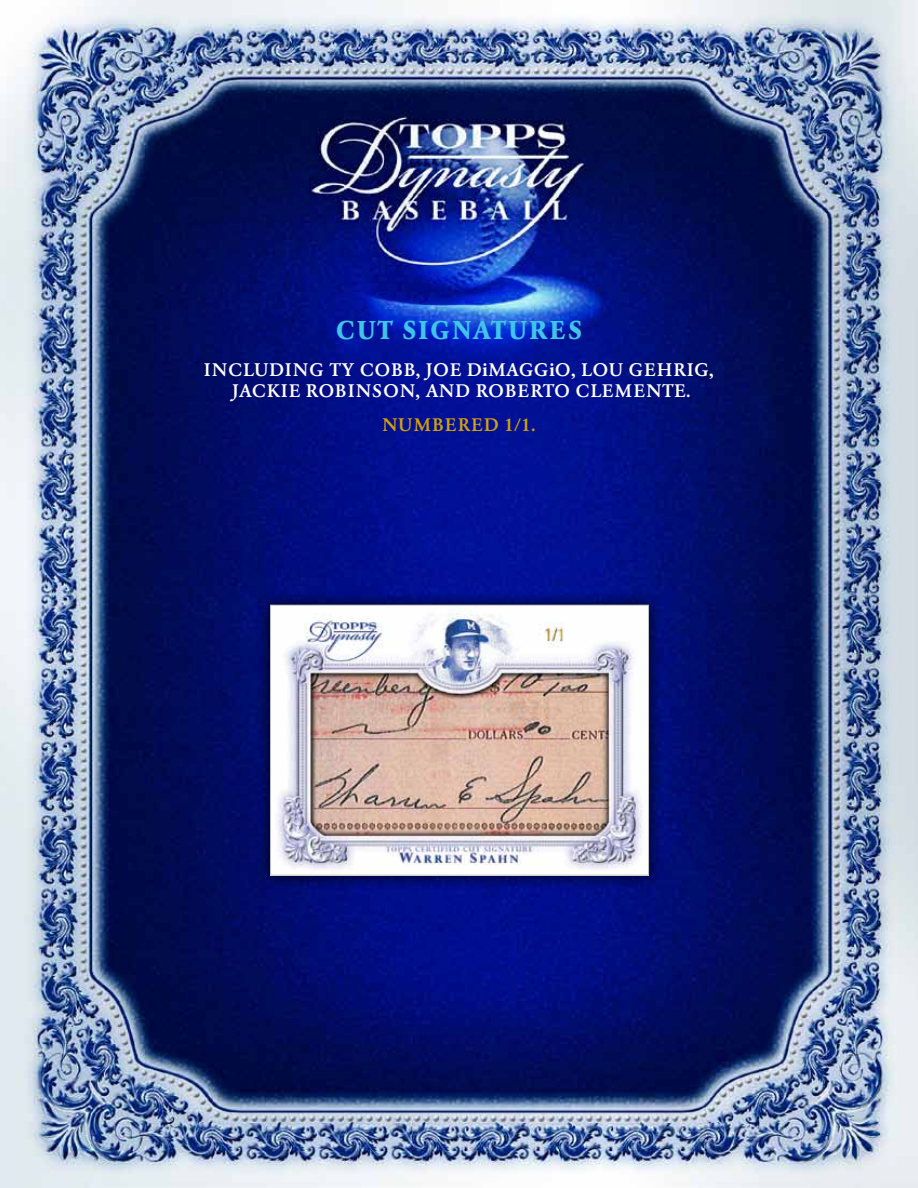
<style>
.page{position:relative;width:918px;height:1188px;background:#fff}
.page>*{position:absolute;margin:0;border:0;box-sizing:border-box;transform-origin:0 0}
.t1{font:700 25.5px "Garamond BE";letter-spacing:.105em;color:#40c5e9}
.t2{font:500 18px/21px "Garamond BE";letter-spacing:.065em;color:#fff;text-align:center}
.t3{font:500 18px "Garamond BE";letter-spacing:.09em;color:#d0a20b}
.s1{font-family:"Minion Pro";font-weight:700;font-size:19.5px}
</style>
<div class="page">
<img style="left:0;top:0;width:918px;height:1188px">
<div style="left:256px;top:590px;width:408px;height:300px;background:#000;opacity:.85"></div>
<img style="left:272px;top:607px;width:375px;height:267px">
<div style="left:270px;top:605px;width:379px;height:271px;border:1px solid #bcbec0"></div>
<h1 class="t1" style="left:337px;top:315px;width:192px">CUT SIG NATURES</h1>
<p class="t2" style="left:204px;top:359px;width:511px">INCLUDING TY COBB, JOE D<span class="s1">i</span>MAGG<span class="s1">i</span>O, LOU GEHRIG,<br>JACKIE ROBINSON, AND ROBERTO CLEMENTE.</p>
<p class="t3" style="left:382px;top:414px;width:155px">NUMBERED 1/1.</p>
</div>
